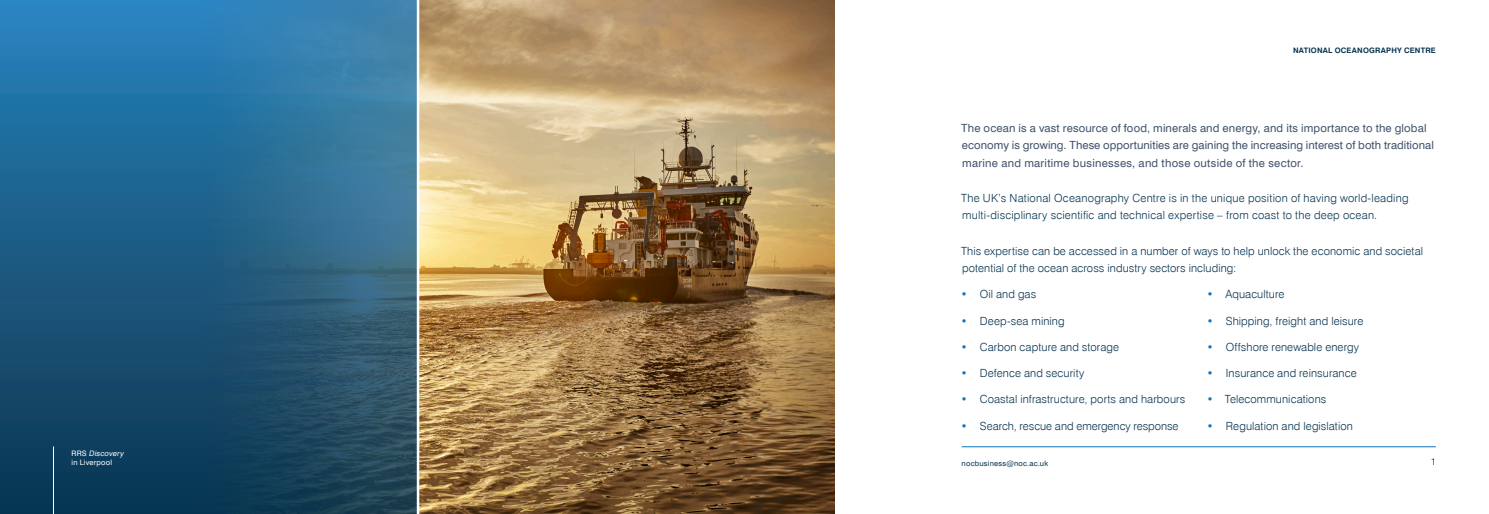
<style>
.page{position:relative;width:1489px;height:514px;background:#fff}
.page>*{position:absolute;margin:0;border:0;box-sizing:border-box;transform-origin:0 0}
.NOC_BODY_TEXT{font:300 11.25px/17.5px "Swiss 721 BT";letter-spacing:.01em;color:#05324e}
.NOC_INTRO{font:11.25px/17.5px "Swiss 721 BT";letter-spacing:.01em;color:#41526b}
.NOC_PAGE_NUMBERS{font:300 10px "Swiss 721 BT";color:#05324e}
.NOC_PAGE_FOOTER{font:700 7.5px "Swiss 721 BT";letter-spacing:.03em;color:#05324e}
.NOC_PAGE_FOOTER-2{font:7.5px/8.8px "Swiss 721 BT";letter-spacing:.025em;color:#fff}
.NOC_PAGE_FOOTER-3{font:7.5px "Swiss 721 BT";letter-spacing:.025em;color:#05324e}
.s1{font-style:italic}
.s2{color:#1074bc}
</style>
<div class="page">
<hr style="left:961px;top:446px;width:474px;height:1px;background:#1074bc">
<img style="left:419px;top:0;width:415px;height:514px">
<svg style="left:0;top:0;width:417px;height:514px;background:#235f84"></svg>
<hr style="left:53px;top:446px;width:1px;height:68px;background:#fff">
<p class="NOC_PAGE_FOOTER-2" style="left:71px;top:449px;width:55px">R R S <span class="s1">Discovery </span>in Liverpool</p>
<p class="NOC_PAGE_FOOTER" style="left:1292px;top:46px;width:144px">NATIONAL OCEANOGRAPHY CENTRE</p>
<p class="NOC_INTRO" style="left:961px;top:119px;width:474px">The ocean is a vast resource of food, minerals and energy, and its importance to the global economy is growing. These opportunities are gaining the increasing interest of both traditional marine and maritime businesses, and those outside of the sector.</p>
<p class="NOC_BODY_TEXT" style="left:961px;top:189px;width:449px">The UK’s National Oceanography Centre is in the unique position of having world-leading multi-disciplinary scientific and technical expertise – from coast to the deep ocean.</p>
<p class="NOC_BODY_TEXT" style="left:961px;top:242px;width:463px">This expertise can be accessed in a number of ways to help unlock the economic and societal potential of the ocean across industry sectors including:</p>
<p class="NOC_BODY_TEXT" style="left:960px;top:285px;width:77px"><span class="s2">•</span> Oil and gas</p>
<p class="NOC_BODY_TEXT" style="left:960px;top:312px;width:105px"><span class="s2">•</span> Deep-sea mining</p>
<p class="NOC_BODY_TEXT" style="left:960px;top:338px;width:160px"><span class="s2">•</span> Carbon capture and storage</p>
<p class="NOC_BODY_TEXT" style="left:960px;top:364px;width:125px"><span class="s2">•</span> Defence and security</p>
<p class="NOC_BODY_TEXT" style="left:960px;top:390px;width:226px"><span class="s2">•</span> Coastal infrastructure, ports and harbours</p>
<p class="NOC_BODY_TEXT" style="left:960px;top:417px;width:219px"><span class="s2">•</span> Search, rescue and emergency response</p>
<p class="NOC_BODY_TEXT" style="left:1206px;top:285px;width:79px"><span class="s2">•</span> Aquaculture</p>
<p class="NOC_BODY_TEXT" style="left:1206px;top:312px;width:158px"><span class="s2">•</span> Shipping, freight and leisure</p>
<p class="NOC_BODY_TEXT" style="left:1206px;top:338px;width:154px"><span class="s2">•</span> Offshore renewable energy</p>
<p class="NOC_BODY_TEXT" style="left:1206px;top:364px;width:151px"><span class="s2">•</span> Insurance and reinsurance</p>
<p class="NOC_BODY_TEXT" style="left:1206px;top:390px;width:121px"><span class="s2">•</span> Telecommunications</p>
<p class="NOC_BODY_TEXT" style="left:1206px;top:417px;width:148px"><span class="s2">•</span> Regulation and legislation</p>
<p class="NOC_PAGE_FOOTER-3" style="left:961px;top:459px;width:88px">nocbusiness@noc.ac.uk</p>
<p class="NOC_PAGE_NUMBERS" style="left:1430px;top:455px;width:7px">1</p>
</div>
